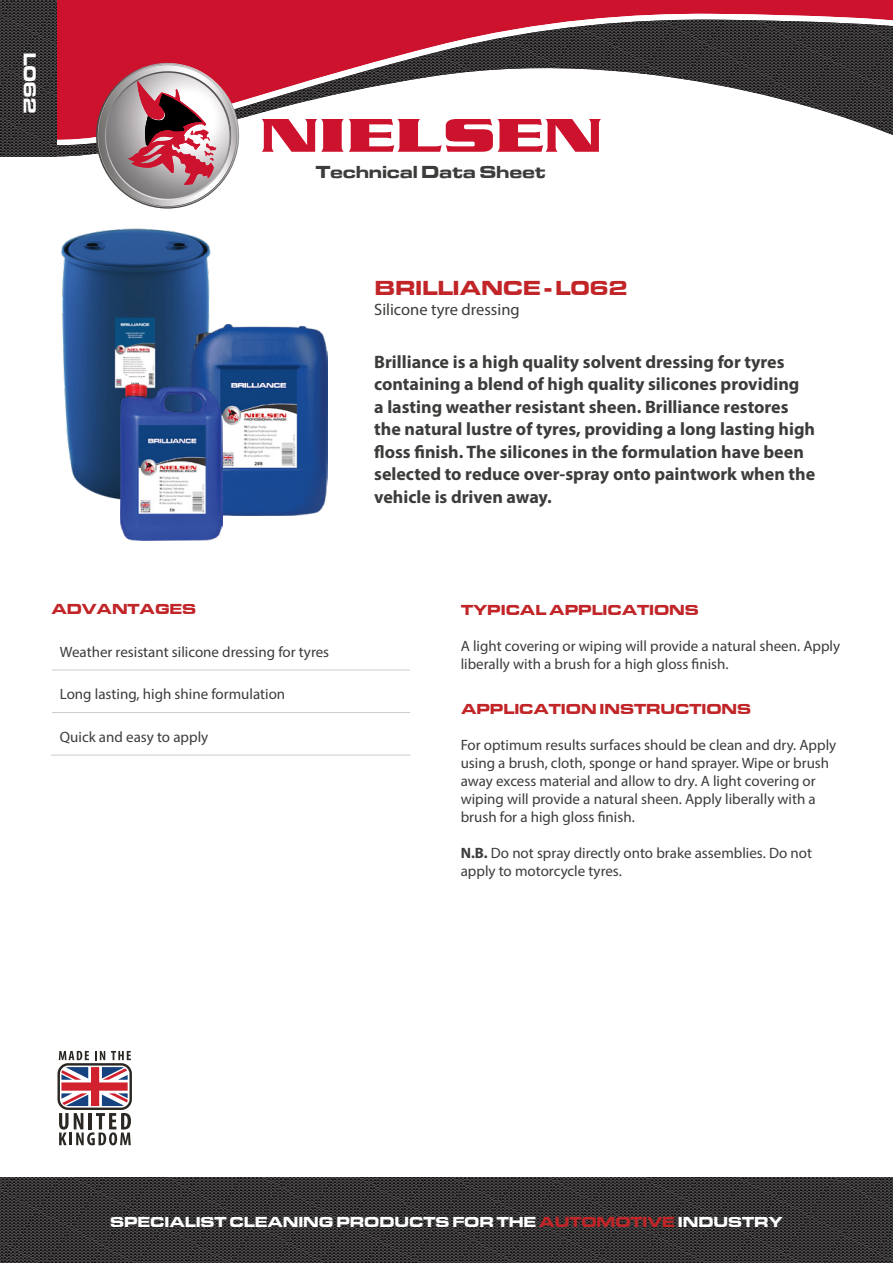
<style>
.page{position:relative;width:893px;height:1263px;background:#fff}
.page>*{position:absolute;margin:0;border:0;box-sizing:border-box;transform-origin:0 0}
.t1{font:900 21px "Eurostile Extended";letter-spacing:-.05em;color:#c12528}
.t2{font:700 18px/22.5px "Myriad Pro";color:#3c3c3b}
.t3{font:900 18px "Eurostile Extended";letter-spacing:-.05em;color:#3c3c3b}
.t4{font:900 18px "Eurostile Extended";color:#fff}
.t5{font:16.5px "Myriad Pro";color:#3c3c3b}
.t6{font:15px/18px "Myriad Pro";color:#3c3c3b}
.t7{font:900 15px "Eurostile Extended";letter-spacing:-.05em;color:#c12528}
.t8{font:900 15px "Eurostile Extended";letter-spacing:-.05em;color:#fff}
.s1{font-weight:700}
.s2{color:#c12528}
</style>
<div class="page">
<div style="left:57px;top:0;width:836px;height:13px;background:#cd122d"></div>
<svg style="left:57px;top:13px;width:836px;height:6px;fill:#cd122d"></svg>
<svg style="left:1px;top:19px;width:892px;height:138px"></svg>
<svg style="left:93px;top:63px;width:146px;height:146px"></svg>
<svg style="left:262px;top:119px;width:339px;height:33px"></svg>
<svg style="left:0;top:1178px;width:893px;height:85px;background:#343232"></svg>
<img style="left:61px;top:228px;width:150px;height:285px">
<svg style="left:51px;top:669px;width:359px;height:86px"></svg>
<hr style="left:52px;top:670px;width:358px;height:1px;background:#ccc">
<hr style="left:52px;top:712px;width:358px;height:1px;background:#ccc">
<hr style="left:51px;top:755px;width:360px;height:1px;background:#ccc">
<img style="left:189px;top:324px;width:138px;height:192px">
<svg style="left:58px;top:1051px;width:74px;height:94px"></svg>
<svg style="left:0;top:0;width:57px;height:156px;background:#343232"></svg>
<img style="left:121px;top:384px;width:102px;height:156px">
<p class="t4" style="left:40px;top:52px;width:64px;rotate:90deg">L062</p>
<p class="t3" style="left:315px;top:162px;width:232px">Technical Data Sheet</p>
<p class="t7" style="left:51px;top:601px;width:147px">ADVANTAGES</p>
<p class="t6" style="left:60px;top:642px;width:271px">Weather resistant silicone dressing for tyres</p>
<p class="t6" style="left:60px;top:685px;width:227px">Long lasting, high shine formulation</p>
<p class="t6" style="left:60px;top:727px;width:150px">Quick and easy to apply</p>
<h1 class="t1" style="left:374px;top:276px;width:255px">BRILLIANCE - L062</h1>
<p class="t5" style="left:374px;top:299px;width:147px">Silicone tyre dressing</p>
<p class="t2" style="left:374px;top:350px;width:442px">Brilliance is a high quality solvent dressing for tyres containing a blend of high quality silicones providing<br>a lasting weather resistant sheen. Brilliance restores the natural lustre of tyres, providing a long lasting high floss finish. The silicones in the formulation have been selected to reduce over-spray onto paintwork when the vehicle is driven away.</p>
<p class="t7" style="left:461px;top:602px;width:240px">TYPICAL APPLICATIONS</p>
<p class="t6" style="left:461px;top:637px;width:381px">A light covering or wiping will provide a natural sheen. Apply liberally with a brush for a high gloss finish.</p>
<p class="t7" style="left:461px;top:701px;width:292px">APPLICATION INSTRUCTIONS</p>
<p class="t6" style="left:461px;top:736px;width:377px">For optimum results surfaces should be clean and dry. Apply using a brush, cloth, sponge or hand sprayer. Wipe or brush away excess material and allow to dry. A light covering or wiping will provide a natural sheen. Apply liberally with a brush for a high gloss finish.</p>
<p class="t6" style="left:461px;top:844px;width:353px"><span class="s1">N.B.</span> Do not spray directly onto brake assemblies. Do not apply to motorcycle tyres.</p>
<p class="t8" style="left:110px;top:1214px;width:675px">SPECIALIST CLEANING PRODUCTS FOR THE <span class="s2">AUTOMOTIVE</span> INDUSTRY</p>
</div>
